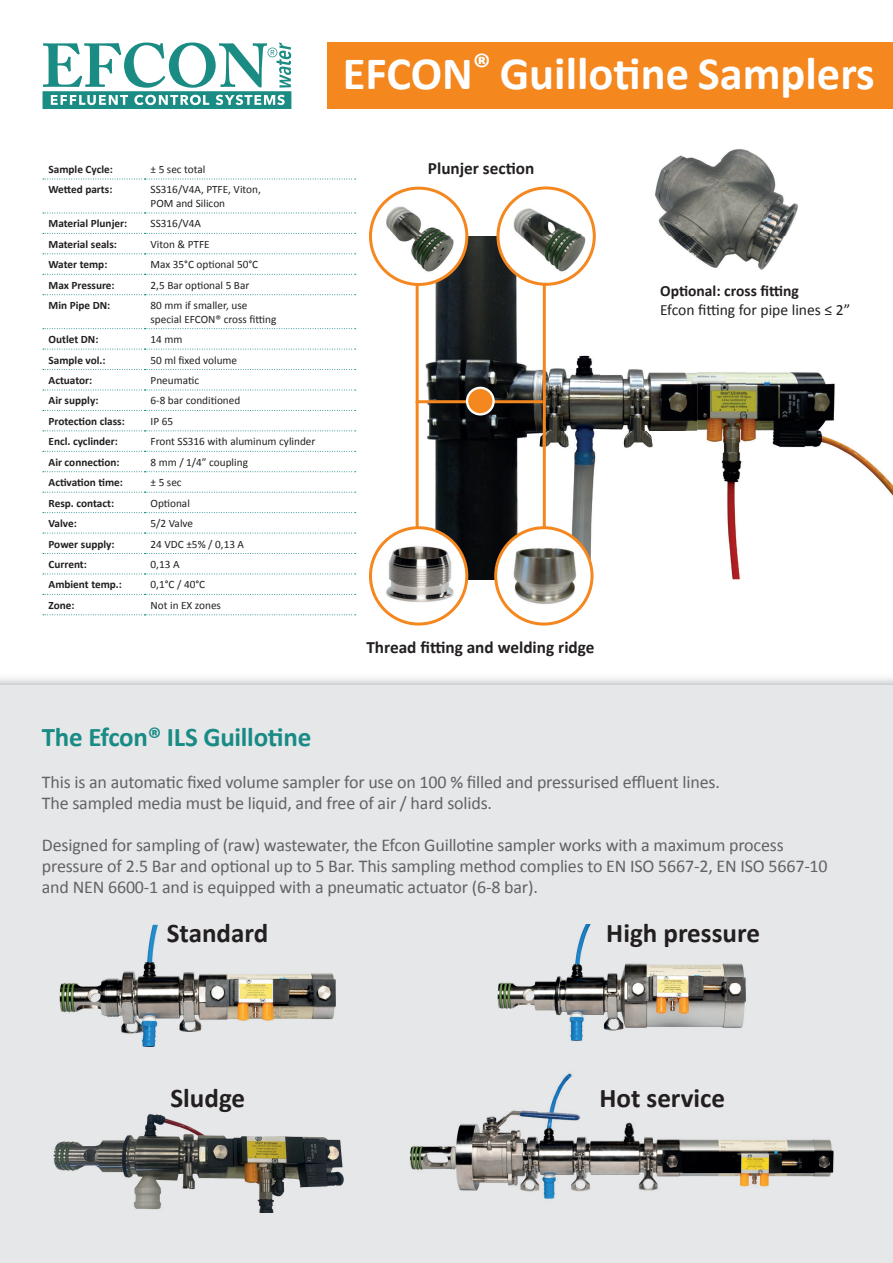
<style>
.page{position:relative;width:893px;height:1263px;background:#fff}
.page>*{position:absolute;margin:0;border:0;box-sizing:border-box;transform-origin:0 0}
.t1{font:700 46.5px "Calibri";color:#fff}
.t2{font:700 27px "Calibri";color:#231f20}
.t3{font:700 27px "Calibri";letter-spacing:-.01em;color:#198b85}
.t4{font:18px/21px "Calibri";letter-spacing:-.01em;color:#636366}
.t5{font:700 17.25px "Calibri";color:#231f20}
.t6{font:15.6px "Calibri";color:#231f20}
.t7{font:700 15.6px "Calibri";color:#231f20}
.t8{font:11.25px/13.5px "Calibri";color:#231f20}
.t9{font:700 11.25px "Calibri";color:#231f20}
</style>
<div class="page">
<img style="left:655px;top:149px;width:143px;height:87px">
<img style="left:405px;top:236px;width:292px;height:343px">
<img style="left:746px;top:372px;width:147px;height:124px">
<img style="left:697px;top:372px;width:49px;height:207px">
<img style="left:638px;top:236px;width:147px;height:61px">
<svg style="left:414px;top:269px;width:129px;height:136px"></svg>
<hr style="left:543px;top:191px;width:3px;height:212px;background:#f5871f">
<hr style="left:543px;top:401px;width:3px;height:213px;background:#f5871f">
<hr style="left:416px;top:401px;width:3px;height:213px;background:#f5871f">
<div style="left:0;top:686px;width:893px;height:577px;background:#e6e7e9"></div>
<div style="left:467px;top:388px;width:27px;height:26px;background:#f5871f;border-radius:50%"></div>
<div style="left:466px;top:387px;width:29px;height:28px;border:2px solid #fff;border-radius:50%"></div>
<svg style="left:43px;top:43px;width:248px;height:66px"></svg>
<svg style="left:43px;top:179px;width:313px;height:1px"></svg>
<svg style="left:43px;top:213px;width:313px;height:1px"></svg>
<svg style="left:43px;top:233px;width:313px;height:1px"></svg>
<svg style="left:43px;top:253px;width:313px;height:1px"></svg>
<svg style="left:43px;top:274px;width:313px;height:1px"></svg>
<svg style="left:43px;top:294px;width:313px;height:1px"></svg>
<svg style="left:43px;top:328px;width:313px;height:1px"></svg>
<svg style="left:43px;top:349px;width:313px;height:1px"></svg>
<svg style="left:43px;top:369px;width:313px;height:1px"></svg>
<svg style="left:43px;top:390px;width:313px;height:1px"></svg>
<svg style="left:43px;top:410px;width:313px;height:1px"></svg>
<svg style="left:43px;top:430px;width:313px;height:1px"></svg>
<svg style="left:43px;top:451px;width:313px;height:1px"></svg>
<svg style="left:43px;top:471px;width:313px;height:1px"></svg>
<svg style="left:43px;top:492px;width:313px;height:1px"></svg>
<svg style="left:43px;top:512px;width:313px;height:1px"></svg>
<svg style="left:43px;top:533px;width:313px;height:1px"></svg>
<svg style="left:43px;top:553px;width:313px;height:1px"></svg>
<svg style="left:43px;top:574px;width:313px;height:1px"></svg>
<svg style="left:43px;top:594px;width:313px;height:1px"></svg>
<svg style="left:43px;top:614px;width:313px;height:1px"></svg>
<div style="left:327px;top:43px;width:566px;height:66px;background:#f5871f"></div>
<img style="left:59px;top:925px;width:277px;height:113px">
<img style="left:409px;top:1073px;width:425px;height:126px">
<img style="left:497px;top:925px;width:249px;height:116px">
<img style="left:53px;top:1038px;width:291px;height:174px">
<img style="left:375px;top:188px;width:89px;height:96px">
<div style="left:369px;top:187px;width:99px;height:99px;border:3px solid #f5871f;border-radius:50%"></div>
<img style="left:504px;top:189px;width:89px;height:95px">
<div style="left:496px;top:186px;width:100px;height:100px;border:3px solid #f5871f;border-radius:50%"></div>
<div style="left:496px;top:528px;width:96px;height:96px;background:#fff;border-radius:50%"></div>
<img style="left:513px;top:548px;width:64px;height:56px">
<div style="left:494px;top:526px;width:99px;height:99px;border:3px solid #f5871f;border-radius:50%"></div>
<svg style="left:370px;top:528px;width:97px;height:96px"></svg>
<img style="left:375px;top:536px;width:89px;height:77px">
<div style="left:369px;top:526px;width:99px;height:99px;border:3px solid #f5871f;border-radius:50%"></div>
<p class="t9" style="left:49px;top:162px;width:66px">Sample Cycle:</p>
<p class="t8" style="left:151px;top:162px;width:56px">± 5 sec total</p>
<p class="t9" style="left:49px;top:183px;width:65px">Wetted parts:</p>
<p class="t8" style="left:151px;top:182px;width:112px">SS316/V4A, PTFE, Viton,<br>POM and Silicon</p>
<p class="t9" style="left:49px;top:217px;width:80px">Material Plunjer:</p>
<p class="t8" style="left:151px;top:216px;width:52px">SS316/V4A</p>
<p class="t9" style="left:49px;top:237px;width:70px">Material seals:</p>
<p class="t8" style="left:151px;top:237px;width:61px">Viton &amp; PTFE</p>
<p class="t9" style="left:49px;top:258px;width:60px">Water temp:</p>
<p class="t8" style="left:151px;top:257px;width:109px">Max 35°C optional 50°C</p>
<p class="t9" style="left:49px;top:278px;width:68px">Max Pressure:</p>
<p class="t8" style="left:151px;top:278px;width:100px">2,5 Bar optional 5 Bar</p>
<p class="t9" style="left:49px;top:298px;width:63px">Min Pipe DN:</p>
<p class="t8" style="left:151px;top:298px;width:127px">80 mm if smaller, use special EFCON® cross fitting</p>
<p class="t9" style="left:49px;top:332px;width:51px">Outlet DN:</p>
<p class="t8" style="left:151px;top:332px;width:33px">14 mm</p>
<p class="t9" style="left:49px;top:353px;width:59px">Sample vol.:</p>
<p class="t8" style="left:151px;top:353px;width:88px">50 ml fixed volume</p>
<p class="t9" style="left:49px;top:373px;width:45px">Actuator:</p>
<p class="t8" style="left:151px;top:373px;width:50px">Pneumatic</p>
<p class="t9" style="left:49px;top:394px;width:51px">Air supply:</p>
<p class="t8" style="left:151px;top:393px;width:91px">6-8 bar conditioned</p>
<p class="t9" style="left:49px;top:414px;width:78px">Protection class:</p>
<p class="t8" style="left:151px;top:414px;width:24px">IP 65</p>
<p class="t9" style="left:49px;top:435px;width:71px">Encl. cyclinder:</p>
<p class="t8" style="left:151px;top:434px;width:166px">Front SS316 with aluminum cylinder</p>
<p class="t9" style="left:49px;top:455px;width:73px">Air connection:</p>
<p class="t8" style="left:151px;top:455px;width:99px">8 mm / 1/4” coupling</p>
<p class="t9" style="left:49px;top:475px;width:76px">Activation time:</p>
<p class="t8" style="left:151px;top:475px;width:33px">± 5 sec</p>
<p class="t9" style="left:49px;top:496px;width:67px">Resp. contact:</p>
<p class="t8" style="left:151px;top:496px;width:41px">Optional</p>
<p class="t9" style="left:49px;top:516px;width:30px">Valve:</p>
<p class="t8" style="left:151px;top:516px;width:44px">5/2 Valve</p>
<p class="t9" style="left:49px;top:537px;width:68px">Power supply:</p>
<p class="t8" style="left:151px;top:536px;width:95px">24 VDC ±5% / 0,13 A</p>
<p class="t9" style="left:49px;top:557px;width:40px">Current:</p>
<p class="t8" style="left:151px;top:557px;width:30px">0,13 A</p>
<p class="t9" style="left:49px;top:578px;width:75px">Ambient temp.:</p>
<p class="t8" style="left:151px;top:577px;width:56px">0,1°C / 40°C</p>
<p class="t9" style="left:49px;top:598px;width:28px">Zone:</p>
<p class="t8" style="left:151px;top:598px;width:72px">Not in EX zones</p>
<h1 class="t1" style="left:343px;top:45px;width:533px">EFCON<sup>®</sup> Guillotine Samplers</h1>
<p class="t5" style="left:428px;top:158px;width:108px">Plunjer section</p>
<p class="t7" style="left:660px;top:282px;width:140px">Optional: cross fitting</p>
<p class="t6" style="left:660px;top:300px;width:192px">Efcon fitting for pipe lines ≤ 2”</p>
<p class="t5" style="left:366px;top:637px;width:230px">Thread fitting and welding ridge</p>
<h2 class="t3" style="left:42px;top:720px;width:271px">The Efcon® ILS Guillotine</h2>
<p class="t4" style="left:42px;top:770px;width:680px">This is an automatic fixed volume sampler for use on 100 % filled and pressurised effluent lines.<br>The sampled media must be liquid, and free of air / hard solids.</p>
<p class="t4" style="left:42px;top:833px;width:787px">Designed for sampling of (raw) wastewater, the Efcon Guillotine sampler works with a maximum process pressure of 2.5 Bar and optional up to 5 Bar. This sampling method complies to EN ISO 5667-2, EN ISO 5667-10 and NEN 6600-1 and is equipped with a pneumatic actuator (6-8 bar).</p>
<h2 class="t2" style="left:167px;top:916px;width:103px">Standard</h2>
<h2 class="t2" style="left:171px;top:1081px;width:76px">Sludge</h2>
<h2 class="t2" style="left:606px;top:916px;width:155px">High pressure</h2>
<h2 class="t2" style="left:599px;top:1081px;width:127px">Hot service</h2>
</div>
